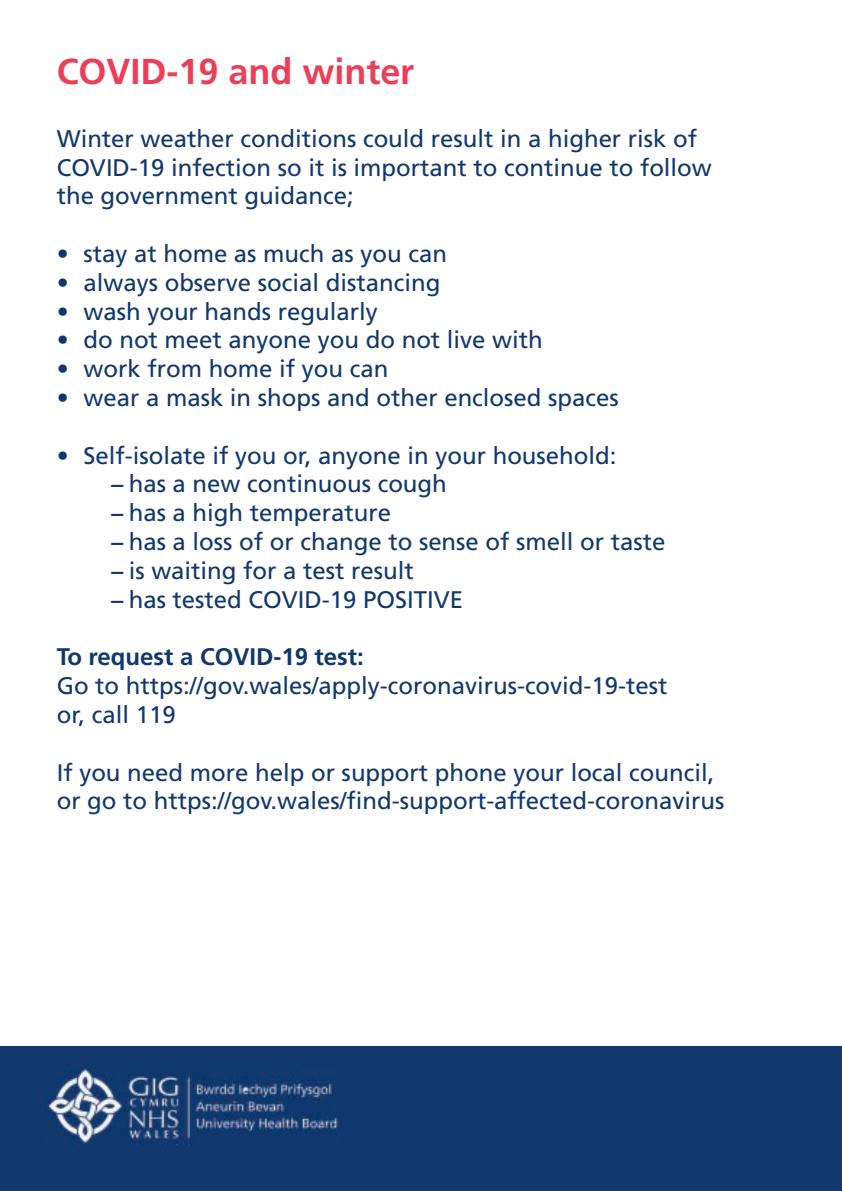
<style>
.page{position:relative;width:842px;height:1191px;background:#fff}
.page>*{position:absolute;margin:0;border:0;box-sizing:border-box;transform-origin:0 0}
.t1{font:700 36px "Frutiger";color:#ee3d56}
.t2{font:24px/28.8px "Frutiger";color:#11386d}
.t3{font:700 24px "Frutiger";color:#11386d}
</style>
<div class="page">
<div style="left:0;top:1046px;width:842px;height:145px;background:#11386d"></div>
<img style="left:46px;top:1065px;width:293px;height:79px">
<h1 class="t1" style="left:57px;top:57px;width:359px">COVID-19 and winter</h1>
<p class="t2" style="left:57px;top:126px;width:657px">Winter weather conditions could result in a higher risk of<br>COVID-19 infection so it is important to continue to follow the government guidance;</p>
<p class="t2" style="left:57px;top:241px;width:392px">• stay at home as much as you can</p>
<p class="t2" style="left:57px;top:270px;width:385px">• always observe social distancing</p>
<p class="t2" style="left:57px;top:299px;width:323px">• wash your hands regularly</p>
<p class="t2" style="left:57px;top:327px;width:488px">• do not meet anyone you do not live with</p>
<p class="t2" style="left:57px;top:356px;width:333px">• work from home if you can</p>
<p class="t2" style="left:57px;top:385px;width:564px">• wear a mask in shops and other enclosed spaces</p>
<p class="t2" style="left:110px;top:443px;width:557px;text-indent:-53px">• Self-isolate if you or, anyone in your household:<br>− has a new continuous cough<br>− has a high temperature<br>− has a loss of or change to sense of smell or taste − is waiting for a test result<br>− has tested COVID-19 POSITIVE</p>
<p class="t3" style="left:57px;top:647px;width:309px">To request a COVID-19 test:</p>
<p class="t2" style="left:57px;top:673px;width:612px">Go to https://gov.wales/apply-coronavirus-covid-19-test or, call 119</p>
<p class="t2" style="left:57px;top:759px;width:669px">If you need more help or support phone your local council, or go to https://gov.wales/find-support-affected-coronavirus</p>
</div>
